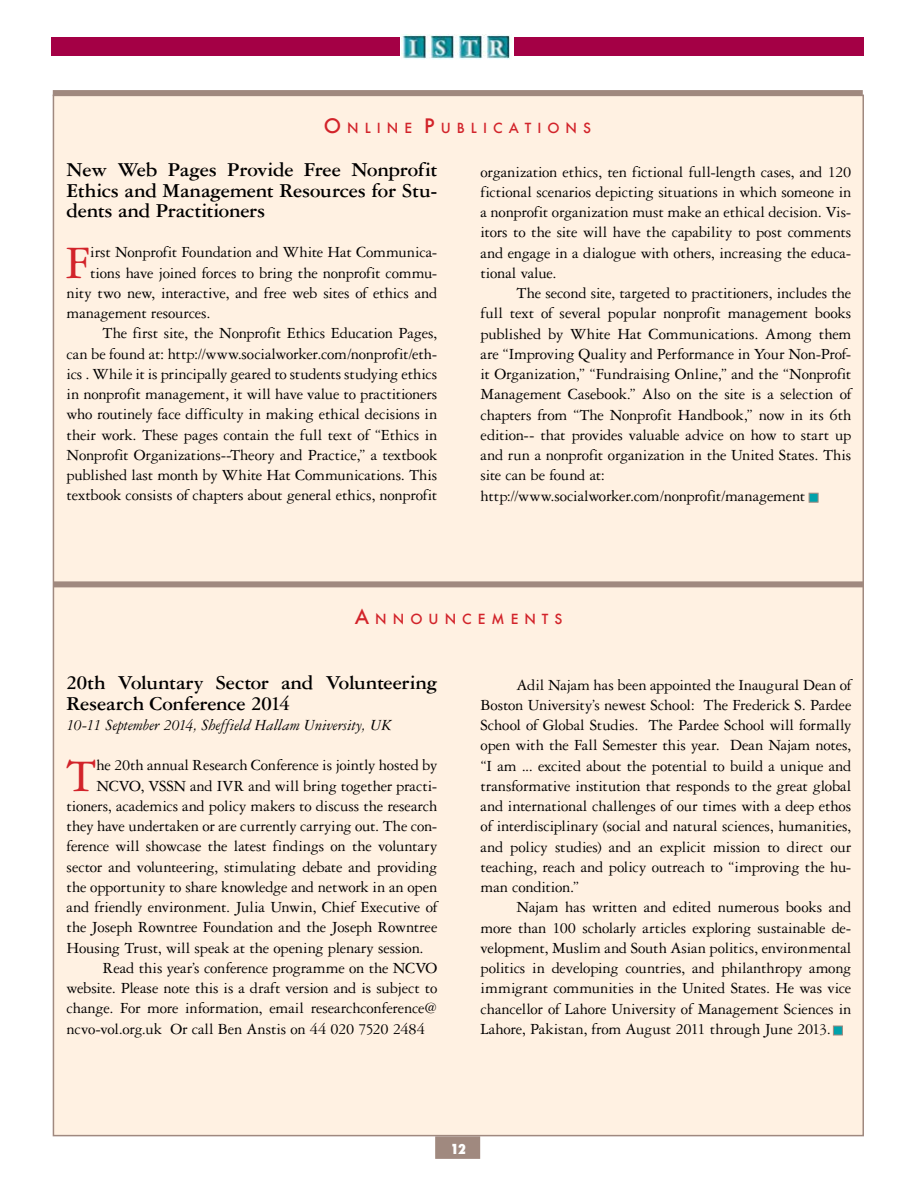
<style>
.page{position:relative;width:918px;height:1188px;background:#fff}
.page>*{position:absolute;margin:0;border:0;box-sizing:border-box;transform-origin:0 0}
.t1{font:49.65px "Garamond Three";color:#d2232a}
.t2{font:700 21px/20.2px "Garamond Three";letter-spacing:-.015em;color:#000;text-align:justify}
.t3{font:16.5px/20.2px "Garamond Three";letter-spacing:-.01em;color:#000;text-align:justify}
.t4{font:italic 16.5px "Garamond Three";letter-spacing:-.01em;color:#000}
.t5{font:500 13.65px "Futura";letter-spacing:.44em;color:#d2232a}
.t6{font:800 condensed 13.5px "Futura";color:#fff}
.s1{font-size:19.5px}
</style>
<div class="page">
<div style="left:53px;top:95px;width:810px;height:1041px;background:#fff1e2"></div>
<div style="left:51px;top:38px;width:813px;height:18px;background:#a40045"></div>
<div style="left:53px;top:90px;width:810px;height:6px;background:#a0897f"></div>
<div style="left:435px;top:1136px;width:45px;height:23px;background:#a0897f;border:2px solid #a0897f"></div>
<div style="left:400px;top:34px;width:114px;height:26px;background:#fff"></div>
<img style="left:401px;top:34px;width:111px;height:26px">
<div style="left:54px;top:581px;width:810px;height:6px;background:#a0897f"></div>
<div style="left:809px;top:493px;width:9px;height:9px;background:#00a2ab;border:1px solid #a0897f"></div>
<div style="left:833px;top:1026px;width:9px;height:9px;background:#00a2ab;border:1px solid #a0897f"></div>
<p class="t5" style="left:324px;top:118px;width:269px"><span class="s1">O</span> N LIN E <span class="s1">P</span> UBLICATION S</p>
<p class="t2" style="left:67px;top:160px;width:372px">New Web Pages Provide Free Nonprofit Ethics and Management Resources for Stu&shy;dents and Practitioners</p>
<h1 class="t1" style="left:66px;top:236px;width:26px">F</h1>
<p class="t3" style="left:90px;top:242px;width:349px">irst Nonprofit Foundation and White Hat Communica-</p>
<p class="t3" style="left:481px;top:161px;width:372px">organization ethics, ten fictional full-length cases, and 120 fictional scenarios depicting situations in which someone in a nonprofit organization must make an ethical decision. Vis&shy;itors to the site will have the capability to post comments and engage in a dialogue with others, increasing the educa&shy;tional value.</p>
<p class="t3" style="left:481px;top:283px;width:372px;text-align:left;text-indent:36px">The second site, targeted to practitioners, includes the full text of several popular nonprofit management books published by White Hat Communications. Among them are “Improving Quality and Performance in Your Non-Prof&shy;it Organization,” “Fundraising Online,” and the “Nonprofit Management Casebook.” Also on the site is a selection of chapters from “The Nonprofit Handbook,” now in its 6th edition-- that provides valuable advice on how to start up and run a nonprofit organization in the United States. This site can be found at: http://www.socialworker.com/nonprofit/management</p>
<p class="t3" style="left:90px;top:262px;width:349px">tions have joined forces to bring the nonprofit commu-</p>
<p class="t3" style="left:67px;top:283px;width:372px">nity two new, interactive, and free web sites of ethics and</p>
<p class="t3" style="left:67px;top:303px;width:145px">management resources.</p>
<p class="t3" style="left:103px;top:323px;width:336px">The first site, the Nonprofit Ethics Education Pages,</p>
<p class="t3" style="left:67px;top:343px;width:372px">can be found at: http://www.socialworker.com/nonprofit/eth-</p>
<p class="t3" style="left:67px;top:364px;width:372px">ics . While it is principally geared to students studying ethics</p>
<p class="t3" style="left:67px;top:384px;width:372px">in nonprofit management, it will have value to practitioners</p>
<p class="t3" style="left:67px;top:404px;width:372px">who routinely face difficulty in making ethical decisions in</p>
<p class="t3" style="left:67px;top:424px;width:372px">their work. These pages contain the full text of “Ethics in</p>
<p class="t3" style="left:67px;top:445px;width:372px">Nonprofit Organizations--Theory and Practice,” a textbook</p>
<p class="t3" style="left:67px;top:465px;width:372px">published last month by White Hat Communications. This</p>
<p class="t3" style="left:67px;top:485px;width:372px">textbook consists of chapters about general ethics, nonprofit</p>
<p class="t5" style="left:355px;top:610px;width:209px"><span class="s1">A</span>N N OUN CEM EN TS</p>
<p class="t2" style="left:67px;top:673px;width:372px">20th Voluntary Sector and Volunteering<br>Research Conference 2014</p>
<p class="t4" style="left:67px;top:716px;width:326px">10-11 September 2014, Sheffield Hallam University, UK</p>
<h1 class="t1" style="left:66px;top:749px;width:32px">T</h1>
<p class="t3" style="left:96px;top:755px;width:343px">he 20th annual Research Conference is jointly hosted by</p>
<p class="t3" style="left:96px;top:775px;width:343px">NCVO, VSSN and IVR and will bring together practi-</p>
<p class="t3" style="left:67px;top:796px;width:372px">tioners, academics and policy makers to discuss the research</p>
<p class="t3" style="left:67px;top:816px;width:372px">they have undertaken or are currently carrying out. The con-</p>
<p class="t3" style="left:67px;top:836px;width:372px">ference will showcase the latest findings on the voluntary</p>
<p class="t3" style="left:67px;top:856px;width:372px">sector and volunteering, stimulating debate and providing</p>
<p class="t3" style="left:67px;top:877px;width:372px">the opportunity to share knowledge and network in an open</p>
<p class="t3" style="left:67px;top:897px;width:372px">and friendly environment. Julia Unwin, Chief Executive of</p>
<p class="t3" style="left:67px;top:917px;width:372px">the Joseph Rowntree Foundation and the Joseph Rowntree</p>
<p class="t3" style="left:67px;top:937px;width:359px">Housing Trust, will speak at the opening plenary session.</p>
<p class="t3" style="left:103px;top:958px;width:336px">Read this year’s conference programme on the NCVO</p>
<p class="t3" style="left:67px;top:978px;width:372px">website. Please note this is a draft version and is subject to</p>
<p class="t3" style="left:67px;top:998px;width:372px">change. For more information, email researchconference@</p>
<p class="t3" style="left:67px;top:1018px;width:360px">ncvo-vol.org.uk Or call Ben Anstis on 44 020 7520 2484</p>
<p class="t3" style="left:481px;top:674px;width:372px;text-indent:36px">Adil Najam has been appointed the Inaugural Dean of Boston University’s newest School: The Frederick S. Pardee School of Global Studies. The Pardee School will formally open with the Fall Semester this year. Dean Najam notes, “I am ... excited about the potential to build a unique and transformative institution that responds to the great global and international challenges of our times with a deep ethos of interdisciplinary (social and natural sciences, humanities, and policy studies) and an explicit mission to direct our teaching, reach and policy outreach to “improving the hu&shy;man condition.”</p>
<p class="t3" style="left:481px;top:897px;width:372px;text-indent:36px">Najam has written and edited numerous books and more than 100 scholarly articles exploring sustainable de&shy;velopment, Muslim and South Asian politics, environmental politics in developing countries, and philanthropy among immigrant communities in the United States. He was vice chancellor of Lahore University of Management Sciences in Lahore, Pakistan, from August 2011 through June 2013.</p>
<p class="t6" style="left:451px;top:1140px;width:17px">12</p>
</div>
